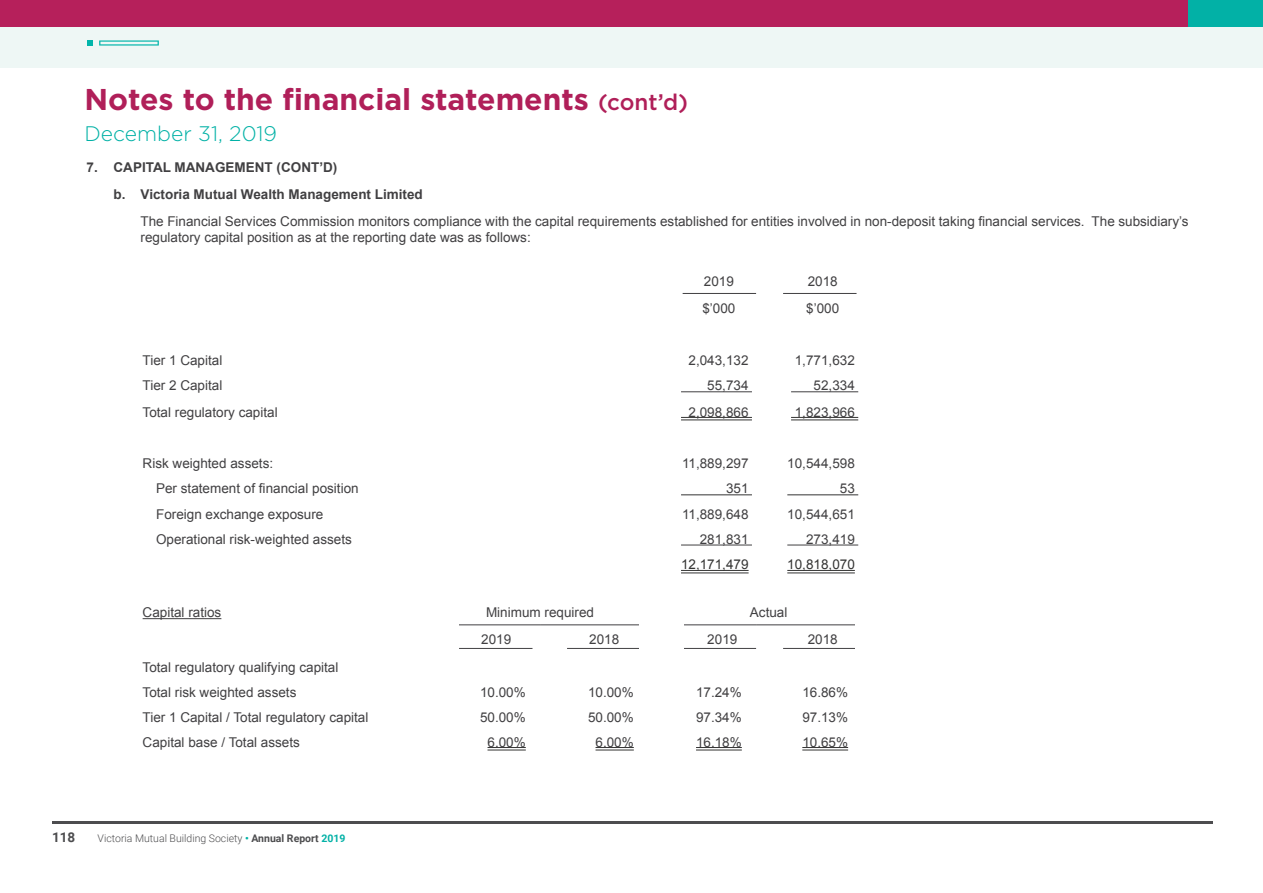
<style>
.page{position:relative;width:1263px;height:893px;background:#fff}
.page>*{position:absolute;margin:0;border:0;box-sizing:border-box;transform-origin:0 0}
.t1{font:700 30px "Gotham";color:#b01f59}
.t2{font:300 21px "Gotham";color:#02b1a6}
.t3{font:13.5px/16.2px "Arial";color:#414042}
.t4{font:700 13.5px/27px "Arial";color:#414042}
.t5{font:13.5px "Arial";color:#343433}
.t6{font:700 13.5px "Roboto";color:#4d4d4f}
.t7{font:300 10.5px "Roboto";color:#4d4d4f}
.s1{font-weight:500;font-size:22.5px}
.s2{font-weight:700;color:#02b1a6}
.s3{font-weight:700}
</style>
<div class="page">
<div style="left:0;top:0;width:1263px;height:68px;background:#eef7f5"></div>
<svg style="left:88px;top:40px;width:5px;height:6px"></svg>
<svg style="left:99px;top:40px;width:60px;height:6px"></svg>
<div style="left:0;top:0;width:1202px;height:27px;background:#b6205b"></div>
<hr style="left:52px;top:821px;width:1161px;height:2px;background:#4d4d4f">
<div style="left:1188px;top:0;width:75px;height:27px;background:#02b1a6"></div>
<hr style="left:433px;top:624px;width:107px;height:1px;background:#414042">
<hr style="left:540px;top:624px;width:107px;height:1px;background:#414042">
<hr style="left:662px;top:624px;width:94px;height:1px;background:#414042">
<hr style="left:756px;top:624px;width:106px;height:1px;background:#414042">
<hr style="left:681px;top:391px;width:71px;height:1px;background:#414042">
<hr style="left:791px;top:391px;width:67px;height:1px;background:#414042">
<hr style="left:681px;top:417px;width:71px;height:1px;background:#343433">
<hr style="left:681px;top:420px;width:71px;height:1px;background:#343433">
<hr style="left:791px;top:417px;width:67px;height:1px;background:#343433">
<hr style="left:791px;top:420px;width:67px;height:1px;background:#343433">
<hr style="left:681px;top:494px;width:71px;height:1px;background:#343433">
<hr style="left:787px;top:494px;width:71px;height:1px;background:#343433">
<hr style="left:681px;top:544px;width:71px;height:1px;background:#414042">
<hr style="left:787px;top:544px;width:71px;height:1px;background:#414042">
<hr style="left:681px;top:570px;width:67px;height:1px;background:#343433">
<hr style="left:681px;top:573px;width:67px;height:1px;background:#343433">
<hr style="left:787px;top:570px;width:68px;height:1px;background:#343433">
<hr style="left:787px;top:573px;width:68px;height:1px;background:#343433">
<hr style="left:143px;top:618px;width:78px;height:1px;background:#414042">
<hr style="left:487px;top:747px;width:39px;height:1px;background:#343433">
<hr style="left:487px;top:750px;width:39px;height:1px;background:#343433">
<hr style="left:595px;top:747px;width:39px;height:1px;background:#343433">
<hr style="left:595px;top:750px;width:39px;height:1px;background:#343433">
<hr style="left:696px;top:747px;width:46px;height:1px;background:#343433">
<hr style="left:696px;top:750px;width:46px;height:1px;background:#343433">
<hr style="left:802px;top:747px;width:46px;height:1px;background:#343433">
<hr style="left:802px;top:750px;width:46px;height:1px;background:#343433">
<hr style="left:459px;top:648px;width:73px;height:1px;background:#414042">
<hr style="left:567px;top:648px;width:73px;height:1px;background:#414042">
<hr style="left:683px;top:648px;width:73px;height:1px;background:#414042">
<hr style="left:683px;top:293px;width:73px;height:1px;background:#414042">
<hr style="left:783px;top:293px;width:73px;height:1px;background:#414042">
<hr style="left:783px;top:648px;width:73px;height:1px;background:#414042">
<div style="left:640px;top:600px;width:44px;height:75px;background:#fff"></div>
<div style="left:855px;top:600px;width:45px;height:75px;background:#fff"></div>
<div style="left:415px;top:600px;width:44px;height:75px;background:#fff"></div>
<h1 class="t1" style="left:84px;top:79px;width:605px">Notes to the financial statements <span class="s1">(cont’d)</span></h1>
<h2 class="t2" style="left:84px;top:120px;width:194px">December 31, 2019</h2>
<p class="t4" style="left:114px;top:154px;width:311px;text-indent:-27px">7. CAPITAL MANAGEMENT (CONT’D)<br>b. Victoria Mutual Wealth Management Limited</p>
<p class="t3" style="left:141px;top:213px;width:1050px">The Financial Services Commission monitors compliance with the capital requirements established for entities involved in non-deposit taking financial services. The subsidiary’s regulatory capital position as at the reporting date was as follows:</p>
<p class="t3" style="left:704px;top:273px;width:32px">2019</p>
<p class="t3" style="left:808px;top:273px;width:32px">2018</p>
<p class="t3" style="left:702px;top:301px;width:35px">$’000</p>
<p class="t3" style="left:806px;top:301px;width:35px">$’000</p>
<p class="t3" style="left:143px;top:353px;width:81px">Tier 1 Capital</p>
<p class="t3" style="left:688px;top:353px;width:62px">2,043,132</p>
<p class="t3" style="left:795px;top:353px;width:62px">1,771,632</p>
<p class="t3" style="left:143px;top:378px;width:81px">Tier 2 Capital</p>
<p class="t3" style="left:707px;top:378px;width:43px">55,734</p>
<p class="t3" style="left:813px;top:378px;width:43px">52,334</p>
<p class="t3" style="left:143px;top:405px;width:137px">Total regulatory capital</p>
<p class="t3" style="left:688px;top:405px;width:62px">2,098,866</p>
<p class="t3" style="left:795px;top:405px;width:62px">1,823,966</p>
<p class="t3" style="left:143px;top:456px;width:132px">Risk weighted assets:</p>
<p class="t3" style="left:682px;top:456px;width:68px">11,889,297</p>
<p class="t3" style="left:787px;top:456px;width:69px">10,544,598</p>
<p class="t3" style="left:156px;top:481px;width:204px">Per statement of financial position</p>
<p class="t3" style="left:726px;top:481px;width:24px">351</p>
<p class="t3" style="left:840px;top:481px;width:17px">53</p>
<p class="t3" style="left:156px;top:506px;width:169px">Foreign exchange exposure</p>
<p class="t3" style="left:682px;top:506px;width:68px">11,889,648</p>
<p class="t3" style="left:787px;top:506px;width:69px">10,544,651</p>
<p class="t3" style="left:156px;top:531px;width:197px">Operational risk-weighted assets</p>
<p class="t3" style="left:700px;top:531px;width:50px">281,831</p>
<p class="t3" style="left:806px;top:531px;width:50px">273,419</p>
<p class="t5" style="left:681px;top:555px;width:69px">12,171,479</p>
<p class="t5" style="left:787px;top:555px;width:69px">10,818,070</p>
<p class="t3" style="left:143px;top:604px;width:80px">Capital ratios</p>
<p class="t3" style="left:486px;top:604px;width:110px">Minimum required</p>
<p class="t3" style="left:750px;top:604px;width:39px">Actual</p>
<p class="t3" style="left:481px;top:631px;width:32px">2019</p>
<p class="t3" style="left:589px;top:631px;width:32px">2018</p>
<p class="t3" style="left:707px;top:631px;width:32px">2019</p>
<p class="t3" style="left:808px;top:631px;width:32px">2018</p>
<p class="t3" style="left:143px;top:655px;width:197px;line-height:25px">Total regulatory qualifying capital<br>Total risk weighted assets</p>
<p class="t3" style="left:480px;top:684px;width:47px">10.00%</p>
<p class="t3" style="left:588px;top:684px;width:47px">10.00%</p>
<p class="t3" style="left:696px;top:684px;width:47px">17.24%</p>
<p class="t3" style="left:802px;top:684px;width:47px">16.86%</p>
<p class="t3" style="left:143px;top:709px;width:227px">Tier 1 Capital / Total regulatory capital</p>
<p class="t3" style="left:480px;top:709px;width:47px">50.00%</p>
<p class="t3" style="left:588px;top:709px;width:47px">50.00%</p>
<p class="t3" style="left:696px;top:709px;width:47px">97.34%</p>
<p class="t3" style="left:802px;top:709px;width:47px">97.13%</p>
<p class="t3" style="left:143px;top:735px;width:159px">Capital base / Total assets</p>
<p class="t3" style="left:487px;top:735px;width:40px">6.00%</p>
<p class="t3" style="left:595px;top:735px;width:40px">6.00%</p>
<p class="t3" style="left:696px;top:735px;width:47px">16.18%</p>
<p class="t3" style="left:802px;top:735px;width:47px">10.65%</p>
<p class="t6" style="left:52px;top:828px;width:25px">118</p>
<p class="t7" style="left:98px;top:831px;width:249px">Victoria Mutual Building Society <span class="s2">•</span> <span class="s3">Annual Report</span> <span class="s2">2019</span></p>
</div>
